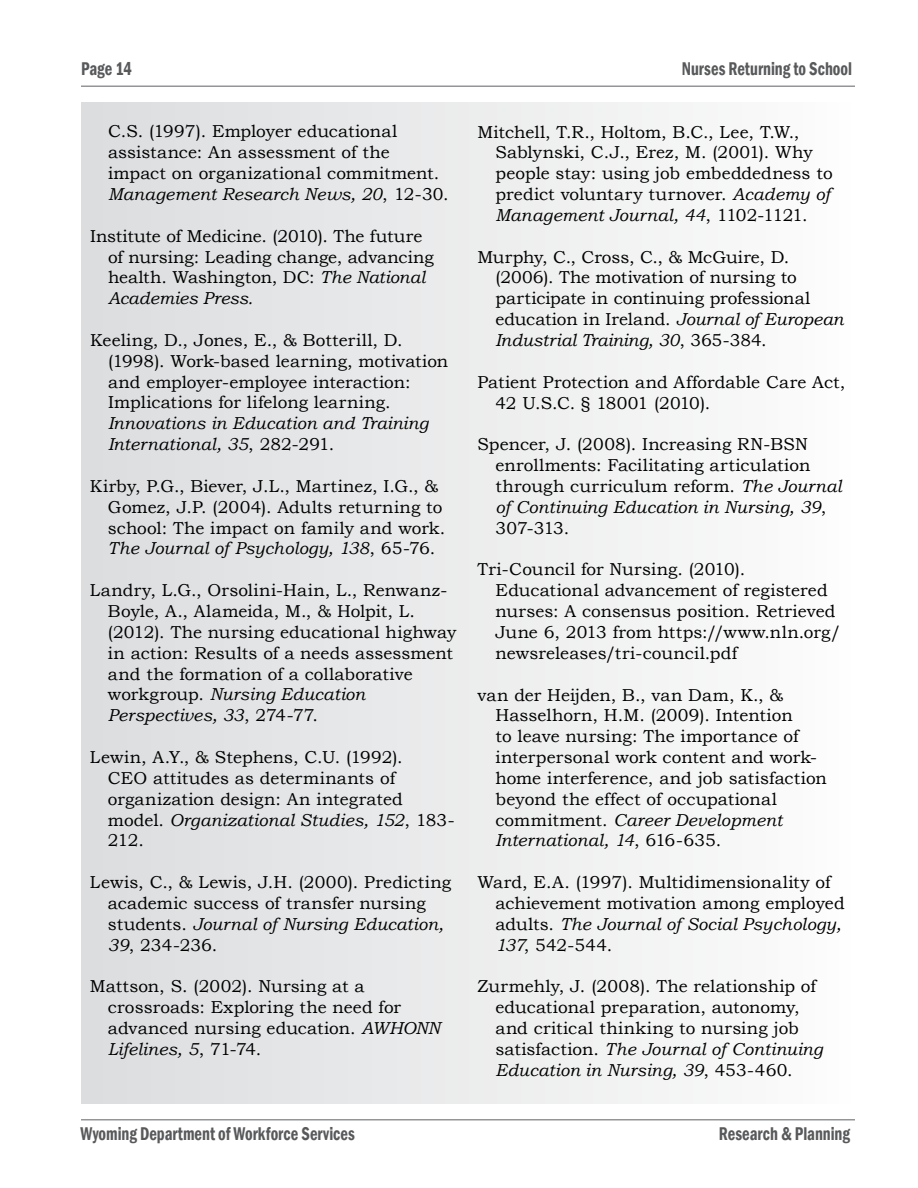
<style>
.page{position:relative;width:918px;height:1188px;background:#fff}
.page>*{position:absolute;margin:0;border:0;box-sizing:border-box;transform-origin:0 0}
.t1{font:600 condensed 18.9px "Franklin Gothic";color:#58595b;scale:.87 1}
.t2{font:17.25px/20.9px "Bookman Old Style";letter-spacing:.005em;color:#000}
.t3{font:italic 17.25px/20.9px "Bookman Old Style";letter-spacing:.005em;color:#000}
.s1{font-style:italic}
.s2{font-style:normal}
</style>
<div class="page">
<hr style="left:81px;top:86px;width:774px;height:1px;background:#939598">
<hr style="left:81px;top:1119px;width:774px;height:1px;background:#939598">
<div style="left:81px;top:102px;width:773px;height:1002px;background:linear-gradient(to right,#dbdcde,#fcfdfd)"></div>
<p class="t1" style="left:81px;top:56px;width:60px">Page 14</p>
<p class="t1" style="left:682px;top:56px;width:197px">Nurses Returning to School</p>
<p class="t2" style="left:108px;top:121px;width:342px">C.S. (1997). Employer educational assistance: An assessment of the impact on organizational commitment.<br><span class="s1">Management Research News, 20</span>, 12-30.</p>
<p class="t2" style="left:108px;top:225px;width:327px;text-indent:-18px">Institute of Medicine. (2010). The future of nursing: Leading change, advancing health. Washington, DC: <span class="s1">The National Academies Press.</span></p>
<p class="t2" style="left:108px;top:330px;width:342px;text-indent:-18px">Keeling, D., Jones, E., &amp; Botterill, D. (1998). Work-based learning, motivation and employer-employee interaction:<br>Implications for lifelong learning.</p>
<p class="t3" style="left:108px;top:413px;width:322px">Innovations in Education and Training<br>International, 35<span class="s2">, 282-291.</span></p>
<p class="t2" style="left:108px;top:476px;width:339px;text-indent:-18px">Kirby, P.G., Biever, J.L., Martinez, I.G., &amp; Gomez, J.P. (2004). Adults returning to school: The impact on family and work.<br><span class="s1">The Journal of Psychology, 138</span>, 65-76.</p>
<p class="t2" style="left:108px;top:580px;width:350px;text-indent:-18px">Landry, L.G., Orsolini-Hain, L., Renwanz-Boyle, A., Alameida, M., &amp; Holpit, L. (2012). The nursing educational highway in action: Results of a needs assessment and the formation of a collaborative workgroup. <span class="s1">Nursing Education Perspectives, 33</span>, 274-77.</p>
<p class="t2" style="left:108px;top:747px;width:348px;text-indent:-18px">Lewin, A.Y., &amp; Stephens, C.U. (1992).<br>CEO attitudes as determinants of organization design: An integrated model. <span class="s1">Organizational Studies, 152</span>, 183-<br>212.</p>
<p class="t2" style="left:108px;top:872px;width:345px;text-indent:-18px">Lewis, C., &amp; Lewis, J.H. (2000). Predicting academic success of transfer nursing students. <span class="s1">Journal of Nursing Education, 39</span>, 234-236.</p>
<p class="t2" style="left:108px;top:976px;width:334px;text-indent:-18px">Mattson, S. (2002). Nursing at a crossroads: Exploring the need for advanced nursing education. <span class="s1">AWHONN<br>Lifelines, 5</span>, 71-74.</p>
<p class="t2" style="left:495px;top:121px;width:339px;text-indent:-18px">Mitchell, T.R., Holtom, B.C., Lee, T.W., Sablynski, C.J., Erez, M. (2001). Why people stay: using job embeddedness to predict voluntary turnover. <span class="s1">Academy of Management Journal, 44</span>, 1102-1121.</p>
<p class="t2" style="left:495px;top:246px;width:350px;text-indent:-18px">Murphy, C., Cross, C., &amp; McGuire, D. (2006). The motivation of nursing to participate in continuing professional education in Ireland. <span class="s1">Journal of European Industrial Training, 30</span>, 365-384.</p>
<p class="t2" style="left:495px;top:371px;width:351px;text-indent:-18px">Patient Protection and Affordable Care Act,<br>42 U.S.C. § 18001 (2010).</p>
<p class="t2" style="left:495px;top:434px;width:348px;text-indent:-18px">Spencer, J. (2008). Increasing RN-BSN enrollments: Facilitating articulation through curriculum reform. <span class="s1">The Journal of Continuing Education in Nursing, 39</span>, 307-313.</p>
<p class="t2" style="left:495px;top:559px;width:347px;text-indent:-18px">Tri-Council for Nursing. (2010).<br>Educational advancement of registered nurses: A consensus position. Retrieved June 6, 2013 from https://www.nln.org/ newsreleases/tri-council.pdf</p>
<p class="t2" style="left:495px;top:684px;width:333px;text-indent:-18px">van der Heijden, B., van Dam, K., &amp; Hasselhorn, H.M. (2009). Intention<br>to leave nursing: The importance of interpersonal work content and work&shy;home interference, and job satisfaction beyond the effect of occupational commitment. <span class="s1">Career Development International, 14</span>, 616-635.</p>
<p class="t2" style="left:495px;top:872px;width:351px;text-indent:-18px">Ward, E.A. (1997). Multidimensionality of achievement motivation among employed adults. <span class="s1">The Journal of Social Psychology, 137</span>, 542-544.</p>
<p class="t2" style="left:495px;top:976px;width:329px;text-indent:-18px">Zurmehly, J. (2008). The relationship of educational preparation, autonomy, and critical thinking to nursing job satisfaction. <span class="s1">The Journal of Continuing Education in Nursing, 39</span>, 453-460.</p>
<p class="t1" style="left:81px;top:1121px;width:317px">Wyoming Department of Workforce Services</p>
<p class="t1" style="left:719px;top:1121px;width:152px">Research &amp; Planning</p>
</div>
